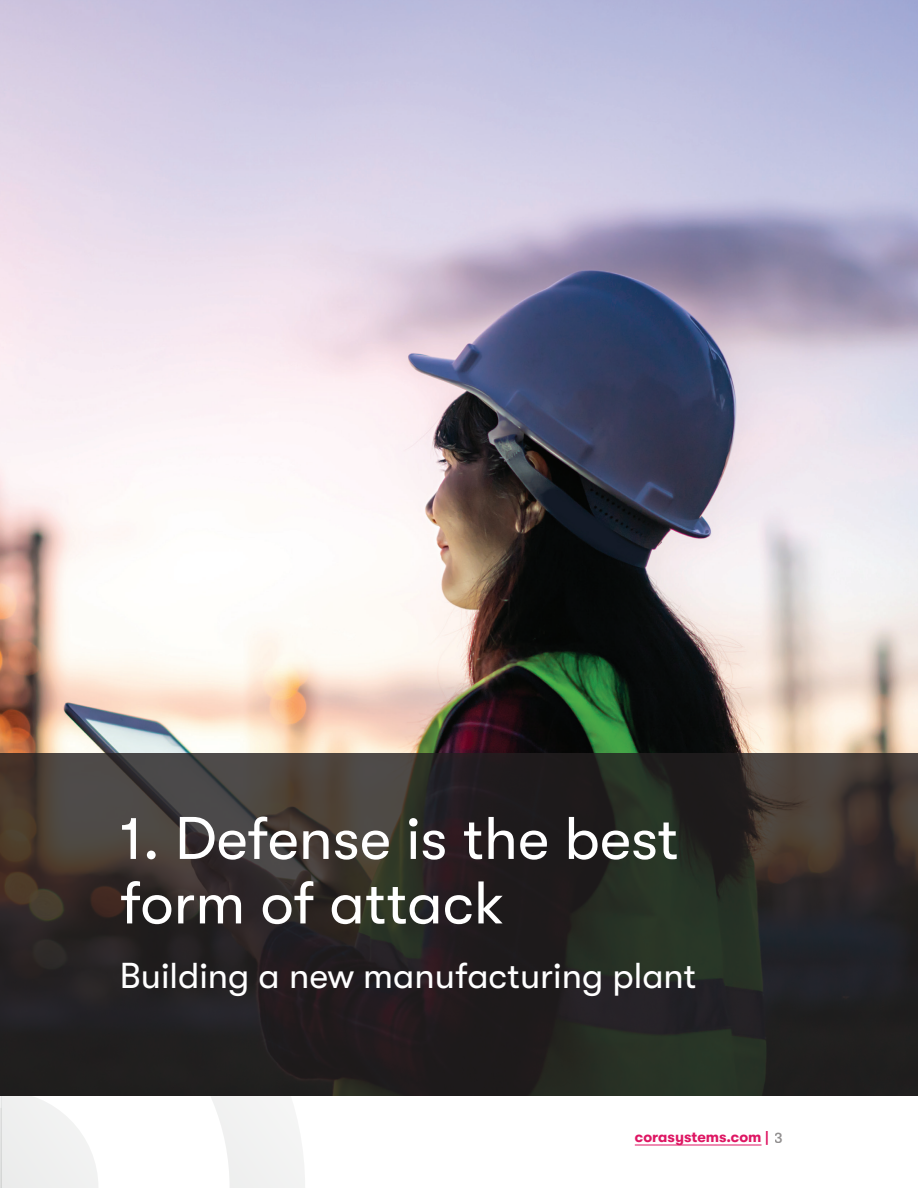
<style>
.page{position:relative;width:918px;height:1188px;background:#fff}
.page>*{position:absolute;margin:0;border:0;box-sizing:border-box;transform-origin:0 0}
.t1{font:60px/64.5px "GT Walsheim Pro";color:#fff}
.t2{font:36px "GT Walsheim Pro";color:#fff}
.t3{font:700 15px "GT Walsheim Pro";color:#de1663}
.s1{font-weight:500;color:#231f20}
</style>
<div class="page">
<hr style="left:635px;top:1145px;width:127px;height:1px;background:#de1663">
<svg style="left:211px;top:1096px;width:94px;height:92px"></svg>
<svg style="left:0;top:1096px;width:98px;height:92px"></svg>
<img style="left:0;top:0;width:918px;height:753px">
<svg style="left:0;top:753px;width:918px;height:343px;background:#2b2926"></svg>
<p class="t1" style="left:120px;top:807px;width:560px">1. Defense is the best form of attack</p>
<p class="t2" style="left:120px;top:956px;width:578px">Building a new manufacturing plant</p>
<p class="t3" style="left:635px;top:1129px;width:150px">corasystems.com | <span class="s1">3</span></p>
</div>
